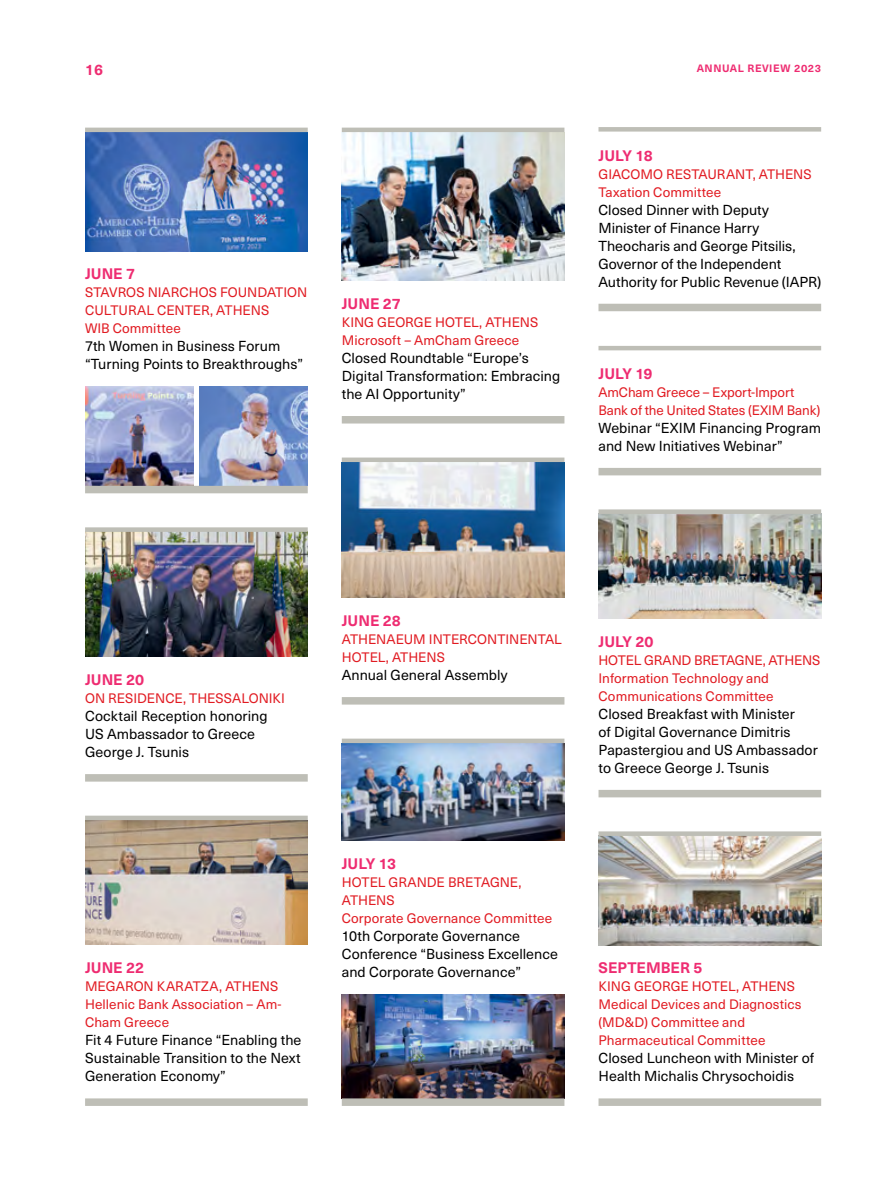
<style>
.page{position:relative;width:885px;height:1191px;background:#fff}
.page>*{position:absolute;margin:0;border:0;box-sizing:border-box;transform-origin:0 0}
.t1{font:700 15px "Neue Haas Unica W1 G";color:#ee2c71}
.t2{font:14.25px/18px "Neue Haas Unica W1 G";letter-spacing:.005em;color:#000}
.t3{font:13.5px/18px "Neue Haas Unica W1 G";color:#e11b22}
.t4{font:700 10.5px "Neue Haas Unica W1 G";letter-spacing:.06em;color:#ee2c71}
</style>
<div class="page">
<img style="left:85px;top:532px;width:223px;height:124px">
<img style="left:85px;top:820px;width:223px;height:125px">
<img style="left:342px;top:462px;width:222px;height:135px">
<img style="left:598px;top:514px;width:223px;height:104px">
<img style="left:598px;top:836px;width:223px;height:109px">
<img style="left:342px;top:743px;width:222px;height:97px">
<img style="left:342px;top:994px;width:222px;height:104px">
<img style="left:85px;top:132px;width:223px;height:119px">
<img style="left:342px;top:132px;width:222px;height:148px">
<img style="left:85px;top:387px;width:108px;height:99px">
<img style="left:199px;top:387px;width:109px;height:99px">
<hr style="left:85px;top:128px;width:223px;height:4px;background:#bebeb6">
<div style="left:85px;top:527px;width:223px;height:5px;background:#bebeb6"></div>
<div style="left:85px;top:815px;width:223px;height:5px;background:#bebeb6"></div>
<hr style="left:598px;top:346px;width:223px;height:4px;background:#bebeb6">
<hr style="left:342px;top:128px;width:222px;height:4px;background:#bebeb6">
<div style="left:342px;top:457px;width:222px;height:5px;background:#bebeb6"></div>
<div style="left:598px;top:509px;width:223px;height:5px;background:#bebeb6"></div>
<div style="left:598px;top:831px;width:223px;height:5px;background:#bebeb6"></div>
<div style="left:342px;top:738px;width:222px;height:5px;background:#bebeb6"></div>
<div style="left:598px;top:127px;width:223px;height:5px;background:#bebeb6"></div>
<div style="left:85px;top:486px;width:223px;height:7px;background:#bebeb6"></div>
<div style="left:85px;top:774px;width:223px;height:7px;background:#bebeb6"></div>
<div style="left:85px;top:1098px;width:223px;height:8px;background:#bebeb6"></div>
<div style="left:598px;top:468px;width:223px;height:7px;background:#bebeb6"></div>
<div style="left:342px;top:416px;width:222px;height:7px;background:#bebeb6"></div>
<div style="left:342px;top:697px;width:222px;height:7px;background:#bebeb6"></div>
<div style="left:598px;top:790px;width:223px;height:7px;background:#bebeb6"></div>
<div style="left:598px;top:1098px;width:223px;height:8px;background:#bebeb6"></div>
<div style="left:342px;top:1098px;width:222px;height:8px;background:#bebeb6"></div>
<div style="left:598px;top:304px;width:223px;height:7px;background:#bebeb6"></div>
<p class="t1" style="left:85px;top:58px;width:19px">16</p>
<p class="t4" style="left:696px;top:60px;width:126px">ANNUAL REVIEW 2023</p>
<p class="t1" style="left:85px;top:262px;width:52px">JUNE 7</p>
<p class="t3" style="left:85px;top:283px;width:224px">STAVROS NIARCHOS FOUNDATION<br>CULTURAL CENTER, ATHENS<br>WIB Committee</p>
<p class="t2" style="left:85px;top:336px;width:219px">7th Women in Business Forum “Turning Points to Breakthroughs”</p>
<p class="t1" style="left:342px;top:292px;width:60px">JUNE 27</p>
<p class="t3" style="left:342px;top:312px;width:198px">KING GEORGE HOTEL, ATHENS<br>Microsoft – AmCham Greece</p>
<p class="t2" style="left:342px;top:348px;width:220px">Closed Roundtable “Europe’s<br>Digital Transformation: Embracing the AI Opportunity”</p>
<p class="t1" style="left:598px;top:144px;width:56px">JULY 18</p>
<p class="t3" style="left:598px;top:164px;width:215px">GIACOMO RESTAURANT, ATHENS<br>Taxation Committee</p>
<p class="t2" style="left:598px;top:200px;width:224px">Closed Dinner with Deputy<br>Minister of Finance Harry<br>Theocharis and George Pitsilis,<br>Governor of the Independent<br>Authority for Public Revenue (IAPR)</p>
<p class="t1" style="left:598px;top:362px;width:56px">JULY 19</p>
<p class="t3" style="left:598px;top:382px;width:223px">AmCham Greece – Export-Import<br>Bank of the United States (EXIM Bank)</p>
<p class="t2" style="left:598px;top:418px;width:224px">Webinar “EXIM Financing Program and New Initiatives Webinar”</p>
<p class="t1" style="left:85px;top:668px;width:61px">JUNE 20</p>
<p class="t3" style="left:85px;top:688px;width:201px">ON RESIDENCE, THESSALONIKI</p>
<p class="t2" style="left:85px;top:706px;width:184px">Cocktail Reception honoring<br>US Ambassador to Greece<br>George J. Tsunis</p>
<p class="t1" style="left:85px;top:956px;width:61px">JUNE 22</p>
<p class="t3" style="left:85px;top:976px;width:198px">MEGARON KARATZA, ATHENS<br>Hellenic Bank Association – Am-<br>Cham Greece</p>
<p class="t2" style="left:85px;top:1030px;width:218px;text-align:justify">Fit 4 Future Finance “Enabling the Sustainable Transition to the Next Generation Economy”</p>
<p class="t1" style="left:342px;top:609px;width:61px">JUNE 28</p>
<p class="t3" style="left:342px;top:629px;width:221px">ATHENAEUM INTERCONTINENTAL<br>HOTEL, ATHENS</p>
<p class="t2" style="left:342px;top:665px;width:167px">Annual General Assembly</p>
<p class="t1" style="left:342px;top:852px;width:56px">JULY 13</p>
<p class="t3" style="left:342px;top:872px;width:212px">HOTEL GRANDE BRETAGNE,<br>ATHENS<br>Corporate Governance Committee</p>
<p class="t2" style="left:342px;top:926px;width:218px">10th Corporate Governance<br>Conference “Business Excellence and Corporate Governance”</p>
<p class="t1" style="left:598px;top:630px;width:57px">JULY 20</p>
<p class="t3" style="left:598px;top:650px;width:223px">HOTEL GRAND BRETAGNE, ATHENS<br>Information Technology and<br>Communications Committee</p>
<p class="t2" style="left:598px;top:704px;width:221px">Closed Breakfast with Minister<br>of Digital Governance Dimitris<br>Papastergiou and US Ambassador to Greece George J. Tsunis</p>
<p class="t1" style="left:598px;top:956px;width:106px">SEPTEMBER 5</p>
<p class="t3" style="left:598px;top:976px;width:204px">KING GEORGE HOTEL, ATHENS<br>Medical Devices and Diagnostics (MD&amp;D) Committee and<br>Pharmaceutical Committee</p>
<p class="t2" style="left:598px;top:1048px;width:217px">Closed Luncheon with Minister of<br>Health Michalis Chrysochoidis</p>
</div>
